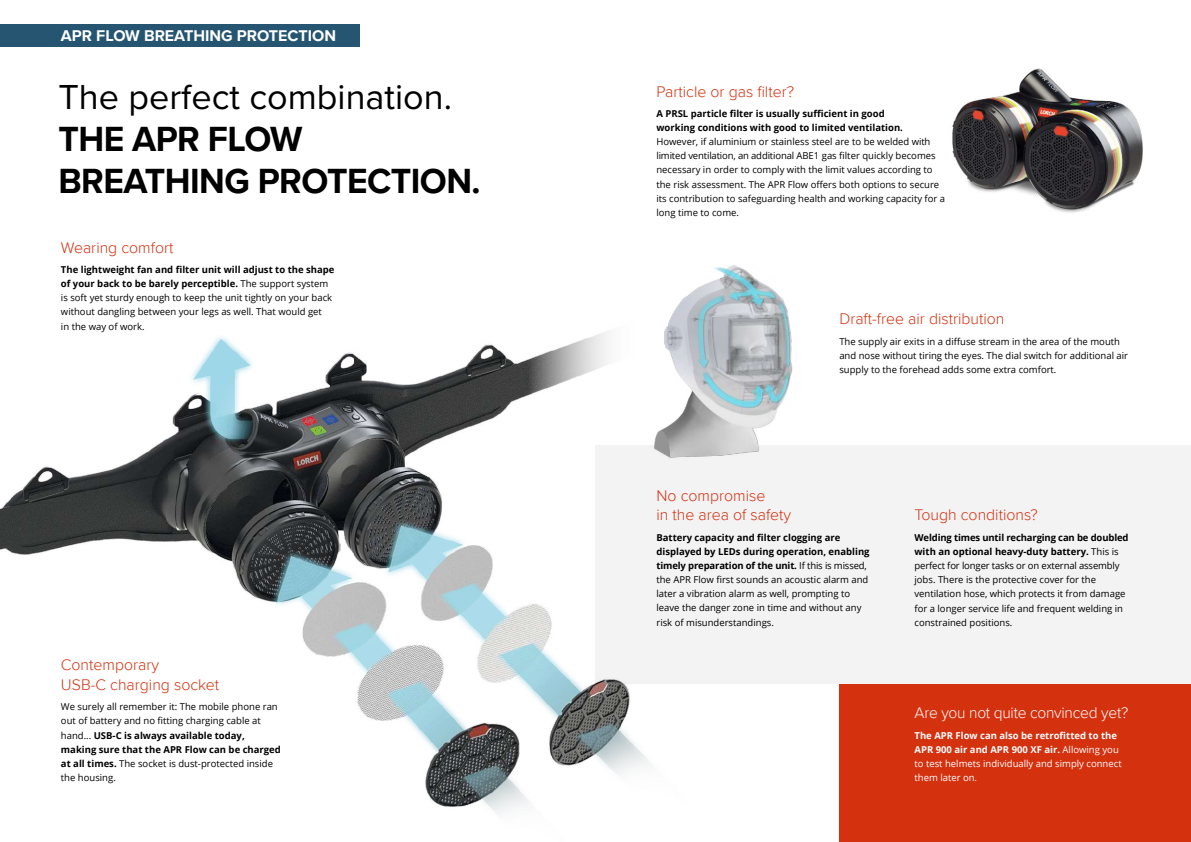
<style>
.page{position:relative;width:1191px;height:842px;background:#fff}
.page>*{position:absolute;margin:0;border:0;box-sizing:border-box;transform-origin:0 0}
.t1{font:700 36px/42px "Proxima Nova";letter-spacing:-.015em;color:#000}
.t2{font:36px "Proxima Nova";color:#000}
.t3{font:700 16px "Proxima Nova";color:#fff}
.t4{font:300 15.8px/19.8px "Proxima Nova";color:#d4310f}
.t5{font:300 15.8px "Proxima Nova";letter-spacing:-.015em;color:#fff}
.t6{font:9.5px/14.2px "Open Sans";color:#000}
.t7{font:9.5px/14.2px "Open Sans";color:#fff}
.t8{font:700 9.5px/14.2px "Open Sans";color:#000}
.s1{font-weight:700}
</style>
<div class="page">
<div style="left:595px;top:446px;width:596px;height:238px;background:#f3f3f4"></div>
<img style="left:0;top:337px;width:649px;height:478px">
<svg style="left:527px;top:331px;width:85px;height:77px"></svg>
<div style="left:0;top:24px;width:359px;height:23px;background:#265571"></div>
<div style="left:839px;top:684px;width:352px;height:158px;background:#d4310f"></div>
<img style="left:952px;top:68px;width:191px;height:145px">
<img style="left:612px;top:265px;width:243px;height:204px">
<h2 class="t3" style="left:61px;top:23px;width:277px">APR FLOW BREATHING PROTECTION</h2>
<h1 class="t2" style="left:58px;top:70px;width:395px">The perfect combination.</h1>
<h1 class="t1" style="left:58px;top:117px;width:424px">THE APR FLOW<br>BREATHING PROTECTION.</h1>
<h3 class="t4" style="left:61px;top:237px;width:114px">Wearing comfort</h3>
<p class="t6" style="left:61px;top:262px;width:275px"><span class="s1">The lightweight fan and filter unit will adjust to the shape of your back to be barely perceptible.</span> The support system is soft yet sturdy enough to keep the unit tightly on your back without dangling between your legs as well. That would get<br>in the way of work.</p>
<h3 class="t4" style="left:61px;top:654px;width:160px">Contemporary<br>USB-C charging socket</h3>
<p class="t6" style="left:61px;top:699px;width:221px">We surely all remember it: The mobile phone ran out of battery and no fitting charging cable at hand... <span class="s1">USB-C is always available today, making sure that the APR Flow can be charged at all times.</span> The socket is dust-protected inside the housing.</p>
<h3 class="t4" style="left:656px;top:80px;width:139px">Particle or gas filter?</h3>
<p class="t8" style="left:656px;top:106px;width:248px">A PRSL particle filter is usually sufficient in good working conditions with good to limited ventilation.</p>
<p class="t6" style="left:656px;top:134px;width:290px">However, if aluminium or stainless steel are to be welded with limited ventilation, an additional ABE1 gas filter quickly becomes necessary in order to comply with the limit values according to the risk assessment. The APR Flow offers both options to secure its contribution to safeguarding health and working capacity for a long time to come.</p>
<h3 class="t4" style="left:839px;top:308px;width:167px">Draft-free air distribution</h3>
<p class="t6" style="left:839px;top:334px;width:290px">The supply air exits in a diffuse stream in the area of the mouth and nose without tiring the eyes. The dial switch for additional air supply to the forehead adds some extra comfort.</p>
<h3 class="t4" style="left:656px;top:485px;width:136px">No compromise<br>in the area of safety</h3>
<p class="t6" style="left:656px;top:530px;width:215px"><span class="s1">Battery capacity and filter clogging are displayed by LEDs during operation, enabling timely preparation of the unit.</span> If this is missed, the APR Flow first sounds an acoustic alarm and later a vibration alarm as well, prompting to leave the danger zone in time and without any risk of misunderstandings.</p>
<h3 class="t4" style="left:914px;top:504px;width:125px">Tough conditions?</h3>
<p class="t6" style="left:914px;top:530px;width:215px"><span class="s1">Welding times until recharging can be doubled with an optional heavy-duty battery.</span> This is perfect for longer tasks or on external assembly jobs. There is the protective cover for the ventilation hose, which protects it from damage for a longer service life and frequent welding in constrained positions.</p>
<h3 class="t5" style="left:914px;top:701px;width:215px">Are you not quite convinced yet?</h3>
<p class="t7" style="left:914px;top:728px;width:209px"><span class="s1">The APR Flow can also be retrofitted to the APR 900 air and APR 900 XF air.</span> Allowing you to test helmets individually and simply connect them later on.</p>
</div>
